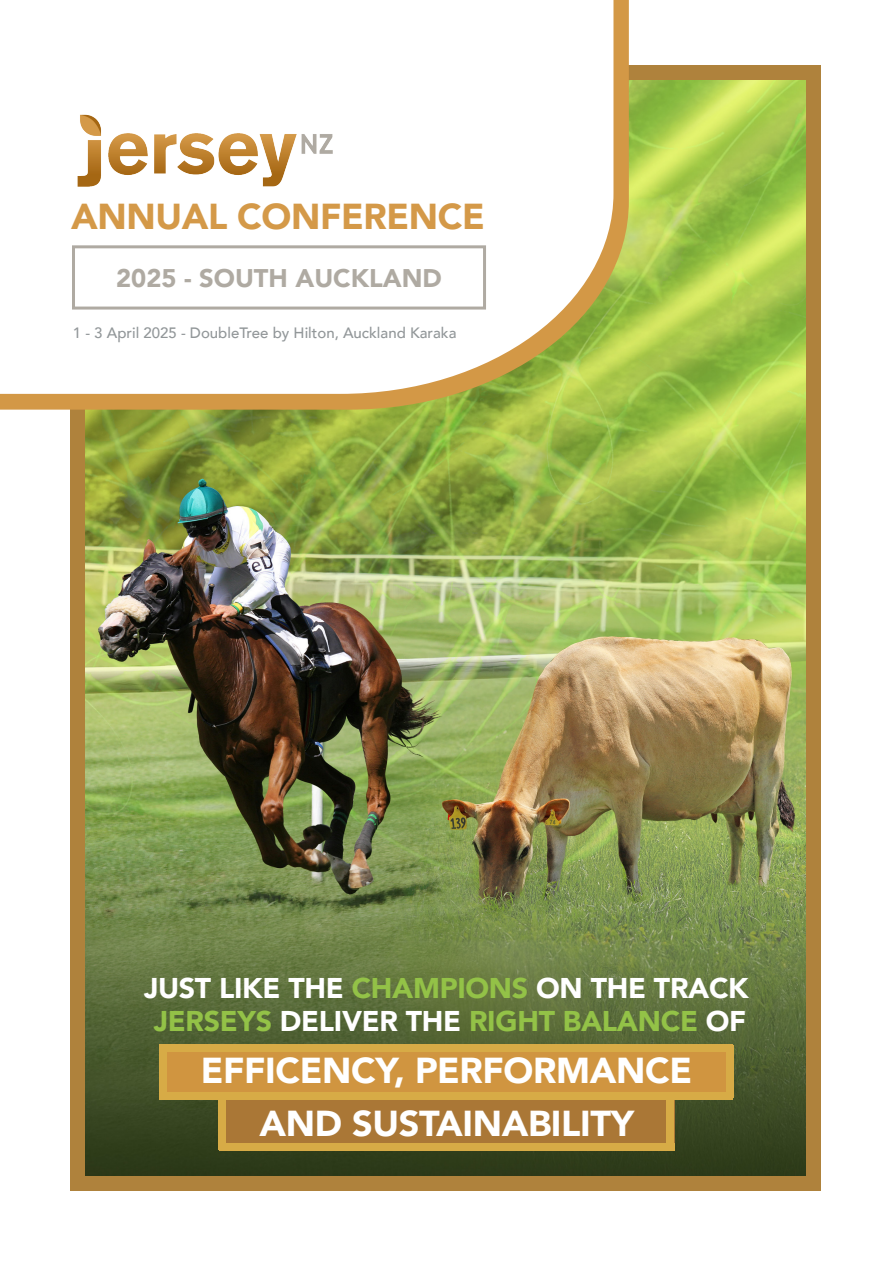
<style>
.page{position:relative;width:893px;height:1263px;background:#fff}
.page>*{position:absolute;margin:0;border:0;box-sizing:border-box;transform-origin:0 0}
.t1{font:900 36px "Avenir";letter-spacing:-.01em;color:#fff}
.t2{font:900 36px "Avenir";letter-spacing:-.01em;color:#d49948}
.t3{font:900 28.5px "Avenir";letter-spacing:-.01em;color:#93c247}
.t4{font:900 28.5px "Avenir";letter-spacing:-.01em;color:#fff}
.t5{font:900 25.5px "Avenir LT";color:#afaaa2}
.t6{font:500 15px "Avenir";color:#929799}
.s1{color:#93c247}
.s2{color:#fff}
</style>
<div class="page">
<img style="left:85px;top:79px;width:722px;height:1098px">
<div style="left:160px;top:1048px;width:573px;height:51px;background:#d09540"></div>
<div style="left:219px;top:1099px;width:455px;height:52px;background:#aa7736"></div>
<div style="left:72px;top:1177px;width:749px;height:14px;background:#af823c"></div>
<div style="left:614px;top:65px;width:207px;height:14px;background:#af823c"></div>
<div style="left:807px;top:65px;width:14px;height:1126px;background:#af823c"></div>
<div style="left:70px;top:400px;width:15px;height:791px;background:#af823c"></div>
<svg style="left:0;top:0;width:629px;height:410px;background:#c3a84b"></svg>
<svg style="left:0;top:0;width:613px;height:394px"></svg>
<img style="left:47px;top:86px;width:317px;height:104px">
<div style="left:72px;top:245px;width:414px;height:65px;border:3px solid #afaaa2"></div>
<div style="left:160px;top:1092px;width:573px;height:7px;background:#d7ab46"></div>
<div style="left:219px;top:1097px;width:7px;height:52px;background:#d7ab46"></div>
<div style="left:667px;top:1097px;width:7px;height:52px;background:#d7ab46"></div>
<div style="left:726px;top:1045px;width:7px;height:53px;background:#d7ab46"></div>
<div style="left:160px;top:1045px;width:7px;height:53px;background:#d7ab46"></div>
<div style="left:160px;top:1044px;width:573px;height:7px;background:#d7ab46"></div>
<div style="left:219px;top:1144px;width:455px;height:7px;background:#d7ab46"></div>
<p class="t2" style="left:71px;top:186px;width:415px">ANNUAL CONFERENCE</p>
<p class="t5" style="left:116px;top:263px;width:327px">2025 - SOUTH AUCKLAND</p>
<p class="t6" style="left:73px;top:319px;width:385px">1 - 3 April 2025 - DoubleTree by Hilton, Auckland Karaka</p>
<p class="t4" style="left:144px;top:964px;width:606px">JUST LIKE THE <span class="s1">CHAMPIONS</span> ON THE TRACK</p>
<p class="t3" style="left:154px;top:996px;width:594px">JERSEYS <span class="s2">DELIVER THE</span> RIGHT BALANCE <span class="s2">OF</span></p>
<p class="t1" style="left:201px;top:1040px;width:493px">EFFICENCY, PERFORMANCE</p>
<p class="t1" style="left:260px;top:1092px;width:376px">AND SUSTAINABILITY</p>
</div>
